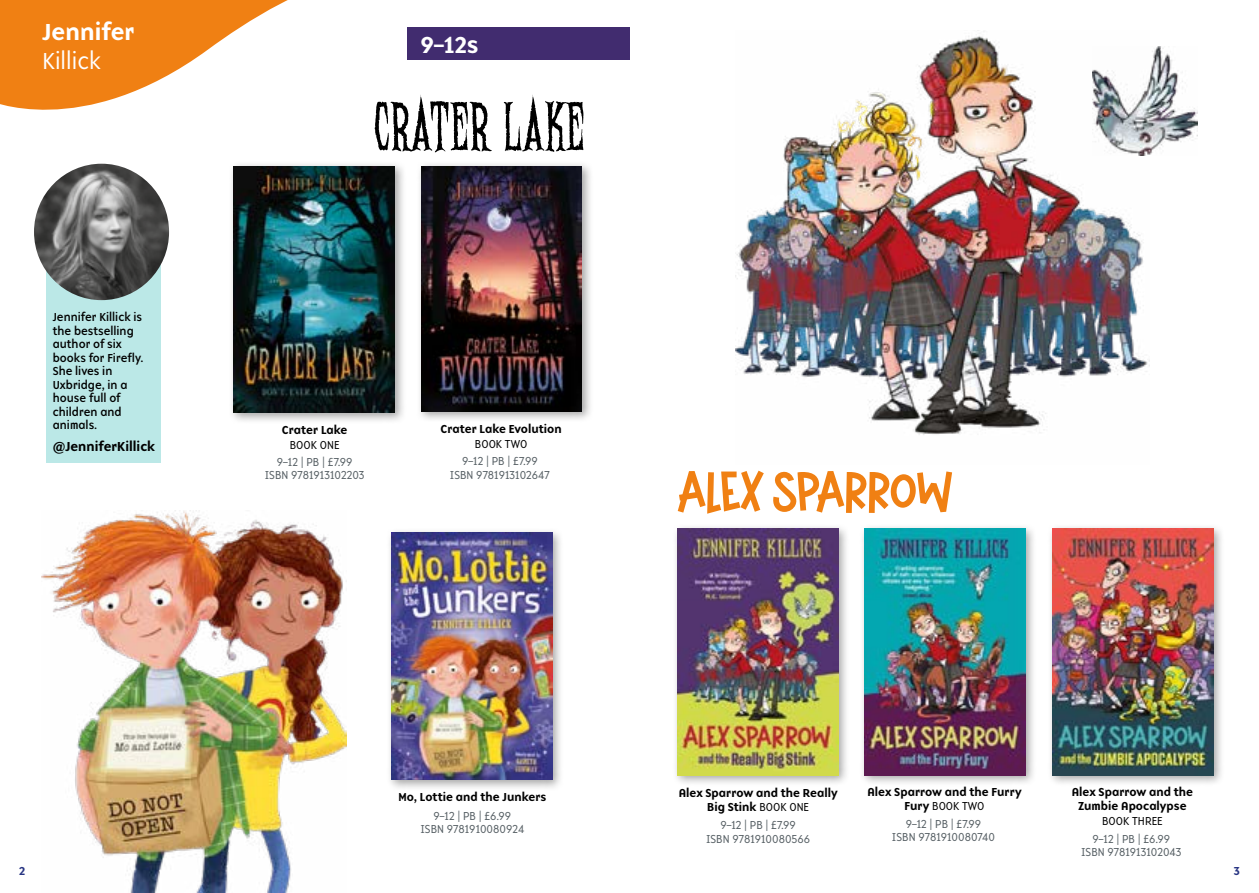
<style>
.page{position:relative;width:1259px;height:893px;background:#fff}
.page>*{position:absolute;margin:0;border:0;box-sizing:border-box;transform-origin:0 0}
.t1{font:67.5px "Needleteeth";letter-spacing:.04em;color:#000}
.t2{font:52.5px "Silverkids";color:#f08013}
.t3{font:500 24px "Base 900 Sans OT";color:#fff}
.t4{font:300 24px "Base 900 Sans OT";color:#fff}
.t5{font:500 13.5px "Base 900 Sans OT";color:#000}
.t6{font:300 12px/13.5px "Base 900 Sans OT";color:#565f64;text-align:center}
.t7{font:500 12px/14.4px "Base 900 Sans OT";color:#000;text-align:center}
.t8{font:12px/13.5px "Base 900 Sans OT";color:#000}
.t9{font:300 12px "Base 900 Sans OT";color:#000}
.t10{font:500 12px "Base 900 Sans OT";color:#283583}
.s1{font-weight:300}
</style>
<div class="page">
<svg style="left:0;top:0;width:288px;height:110px;fill:#f08013"></svg>
<div style="left:229px;top:161px;width:177px;height:263px;background:#000;opacity:.35"></div>
<img style="left:234px;top:166px;width:161px;height:246px">
<div style="left:416px;top:161px;width:177px;height:261px;background:#000;opacity:.35"></div>
<img style="left:421px;top:166px;width:161px;height:245px">
<div style="left:672px;top:524px;width:177px;height:262px;background:#000;opacity:.35"></div>
<img style="left:677px;top:529px;width:161px;height:246px">
<div style="left:859px;top:524px;width:177px;height:262px;background:#000;opacity:.35"></div>
<img style="left:864px;top:529px;width:161px;height:246px">
<div style="left:46px;top:247px;width:115px;height:216px;background:#bbe8e7"></div>
<div style="left:1047px;top:524px;width:177px;height:262px;background:#000;opacity:.35"></div>
<img style="left:1052px;top:529px;width:161px;height:246px">
<img style="left:34px;top:164px;width:135px;height:136px">
<img style="left:1149px;top:47px;width:48px;height:108px">
<div style="left:387px;top:528px;width:177px;height:262px;background:#000;opacity:.35"></div>
<img style="left:391px;top:533px;width:161px;height:246px">
<img style="left:42px;top:510px;width:305px;height:382px">
<img style="left:735px;top:30px;width:414px;height:405px">
<div style="left:407px;top:27px;width:222px;height:33px;background:#412c6f"></div>
<h3 class="t3" style="left:43px;top:18px;width:94px">Jennifer</h3>
<h3 class="t4" style="left:43px;top:50px;width:60px">Killick</h3>
<p class="t8" style="left:53px;top:311px;width:92px">Jennifer Killick is the bestselling author of six books for Firefly.<br>She lives in<br>Uxbridge, in a house full of children and animals.</p>
<p class="t5" style="left:53px;top:438px;width:104px">@JenniferKillick</p>
<h3 class="t3" style="left:420px;top:31px;width:60px">9–12s</h3>
<h1 class="t1" style="left:375px;top:87px;width:211px">CRATER LAKE</h1>
<p class="t7" style="left:282px;top:423px;width:67px">Crater Lake</p>
<p class="t9" style="left:290px;top:439px;width:51px">BOOK ONE</p>
<p class="t7" style="left:440px;top:422px;width:123px">Crater Lake Evolution</p>
<p class="t9" style="left:475px;top:438px;width:54px">BOOK TWO</p>
<p class="t6" style="left:265px;top:456px;width:101px">9–12 | PB | £7.99<br>ISBN 9781913102203</p>
<p class="t6" style="left:450px;top:455px;width:102px">9–12 | PB | £7.99<br>ISBN 9781913102647</p>
<h2 class="t2" style="left:678px;top:463px;width:276px">ALEX SPARROW</h2>
<p class="t7" style="left:398px;top:790px;width:149px">Mo, Lottie and the Junkers</p>
<p class="t6" style="left:420px;top:810px;width:105px">9–12 | PB | £6.99<br>ISBN 9781910080924</p>
<p class="t7" style="left:678px;top:785px;width:160px">Alex Sparrow and the Really<br>Big Stink <span class="s1">BOOK ONE</span></p>
<p class="t7" style="left:867px;top:784px;width:156px">Alex Sparrow and the Furry<br>Fury <span class="s1">BOOK TWO</span></p>
<p class="t6" style="left:706px;top:819px;width:106px">9–12 | PB | £7.99<br>ISBN 9781910080566</p>
<p class="t6" style="left:892px;top:817px;width:104px">9–12 | PB | £7.99<br>ISBN 9781910080740</p>
<p class="t7" style="left:1071px;top:784px;width:123px">Alex Sparrow and the<br>Zumbie Apocalypse</p>
<p class="t9" style="left:1102px;top:815px;width:62px">BOOK THREE</p>
<p class="t6" style="left:1081px;top:832px;width:102px">9–12 | PB | £6.99<br>ISBN 9781913102043</p>
<p class="t10" style="left:19px;top:864px;width:8px">2</p>
<p class="t10" style="left:1233px;top:864px;width:8px">3</p>
</div>
